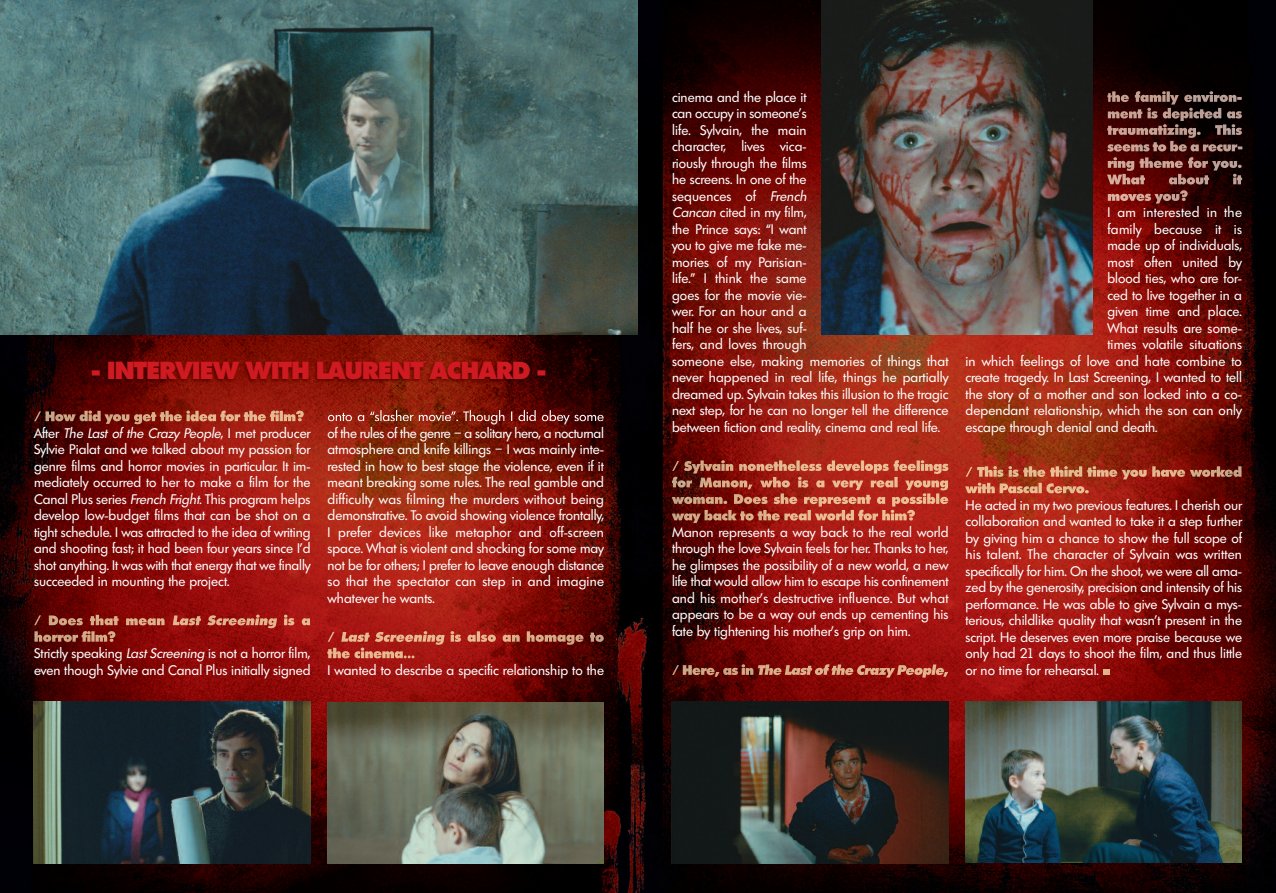
<style>
.page{position:relative;width:1276px;height:893px;background:#fff}
.page>*{position:absolute;margin:0;border:0;box-sizing:border-box;transform-origin:0 0}
.t1{font:800 24px "Limerick";color:#ce1a20}
.t2{font:13.5px/16.5px "Limerick";color:#fff;text-align:justify}
.t3{font:13.5px "Ilimerick";letter-spacing:-.005em;color:#fff}
.t4{font:13.5px "Limerick";letter-spacing:.025em;color:#fff}
.s1{font-family:"Limerick"}
.s2{font-family:"Ilimerick"}
</style>
<div class="page">
<img style="left:0;top:0;width:1276px;height:893px">
<img style="left:672px;top:702px;width:276px;height:161px">
<img style="left:327px;top:702px;width:277px;height:161px">
<img style="left:0;top:0;width:637px;height:335px">
<img style="left:965px;top:701px;width:277px;height:162px">
<img style="left:34px;top:702px;width:276px;height:161px">
<img style="left:45px;top:421px;width:128px;height:3px">
<svg style="left:34px;top:615px;width:7px;height:10px"></svg>
<img style="left:49px;top:615px;width:107px;height:11px">
<img style="left:173px;top:615px;width:81px;height:11px">
<img style="left:284px;top:615px;width:26px;height:11px">
<img style="left:34px;top:631px;width:82px;height:11px">
<svg style="left:328px;top:632px;width:6px;height:10px"></svg>
<img style="left:341px;top:632px;width:81px;height:10px">
<img style="left:450px;top:631px;width:106px;height:11px">
<img style="left:327px;top:648px;width:37px;height:11px">
<img style="left:365px;top:651px;width:49px;height:8px">
<svg style="left:672px;top:461px;width:7px;height:10px"></svg>
<img style="left:684px;top:460px;width:111px;height:14px">
<img style="left:672px;top:476px;width:136px;height:13px">
<img style="left:671px;top:494px;width:109px;height:11px">
<img style="left:671px;top:510px;width:127px;height:13px">
<svg style="left:672px;top:665px;width:7px;height:10px"></svg>
<img style="left:683px;top:664px;width:70px;height:13px">
<img style="left:758px;top:664px;width:107px;height:11px">
<svg style="left:943px;top:672px;width:5px;height:5px"></svg>
<svg style="left:1107px;top:93px;width:4px;height:9px"></svg>
<img style="left:1112px;top:91px;width:116px;height:14px">
<img style="left:1107px;top:108px;width:92px;height:13px">
<img style="left:1107px;top:124px;width:119px;height:14px">
<img style="left:1107px;top:141px;width:79px;height:11px">
<img style="left:1107px;top:157px;width:101px;height:14px">
<img style="left:1107px;top:174px;width:135px;height:11px">
<img style="left:1107px;top:190px;width:81px;height:14px">
<svg style="left:965px;top:467px;width:7px;height:10px"></svg>
<img style="left:977px;top:466px;width:97px;height:11px">
<img style="left:965px;top:483px;width:97px;height:11px">
<svg style="left:1103px;top:669px;width:6px;height:6px"></svg>
<img style="left:26px;top:329px;width:585px;height:92px">
<svg style="left:34px;top:411px;width:7px;height:11px"></svg>
<img style="left:328px;top:410px;width:69px;height:11px">
<img style="left:821px;top:0;width:271px;height:334px">
<h1 class="t1" style="left:92px;top:356px;width:456px">- INTERVIEW WITH LAURENT ACHARD -</h1>
<p class="t3" style="left:34px;top:425px;width:278px"><span class="s1">After</span> The Last of the Crazy People<span class="s1">, I met producer</span></p>
<p class="t2" style="left:34px;top:441px;width:278px">Sylvie Pialat and we talked about my passion for genre films and horror movies in particular. It im&shy;mediately occurred to her to make a film for the Canal Plus series <span class="s2">French Fright</span>. This program helps develop low-budget films that can be shot on a tight schedule. I was attracted to the idea of writing and shooting fast; it had been four years since I’d shot anything. It was with that energy that we finally succeeded in mounting the project.</p>
<p class="t2" style="left:327px;top:425px;width:278px">of the rules of the genre – a solitary hero, a nocturnal atmosphere and knife killings – I was mainly inte&shy;rested in how to best stage the violence, even if it meant breaking some rules. The real gamble and difficulty was filming the murders without being demonstrative. To avoid showing violence frontally, I prefer devices like metaphor and off-screen space. What is violent and shocking for some may not be for others; I prefer to leave enough distance so that the spectator can step in and imagine whatever he wants.</p>
<p class="t2" style="left:34px;top:645px;width:278px">Strictly speaking <span class="s2">Last Screening</span> is not a horror film, even though Sylvie and Canal Plus initially signed</p>
<p class="t2" style="left:327px;top:662px;width:278px">I wanted to describe a specific relationship to the</p>
<p class="t2" style="left:672px;top:89px;width:278px;text-align:left">cinema and the place it<br>can occupy in someone’s<br>life. Sylvain, the main<br>character, lives vica-<br>riously through the films<br>he screens. In one of the<br>sequences of <span class="s2">French<br>Cancan</span> cited in my film,<br>the Prince says: “I want<br>you to give me fake me-<br>mories of my Parisian-<br>life.” I think the same<br>goes for the movie vie-<br>wer. For an hour and a<br>half he or she lives, suf-<br>fers, and loves through<br>someone else, making memories of things that never happened in real life, things he partially dreamed up. Sylvain takes this illusion to the tragic next step, for he can no longer tell the difference between fiction and reality, cinema and real life.</p>
<p class="t4" style="left:1107px;top:205px;width:136px">I am interested in the</p>
<p class="t2" style="left:1107px;top:221px;width:136px">family because it is</p>
<p class="t2" style="left:1107px;top:237px;width:136px">made up of individuals,</p>
<p class="t2" style="left:1107px;top:254px;width:136px">most often united by</p>
<p class="t2" style="left:1107px;top:270px;width:136px">blood ties, who are for-</p>
<p class="t2" style="left:1107px;top:287px;width:136px">ced to live together in a</p>
<p class="t2" style="left:1107px;top:303px;width:136px">given time and place.</p>
<p class="t2" style="left:1107px;top:320px;width:136px">What results are some-</p>
<p class="t2" style="left:1107px;top:336px;width:136px">times volatile situations</p>
<p class="t2" style="left:965px;top:353px;width:278px">in which feelings of love and hate combine to</p>
<p class="t2" style="left:965px;top:369px;width:278px">create tragedy. In Last Screening, I wanted to tell</p>
<p class="t2" style="left:965px;top:386px;width:278px">the story of a mother and son locked into a co-</p>
<p class="t2" style="left:965px;top:402px;width:278px">dependant relationship, which the son can only</p>
<p class="t2" style="left:965px;top:419px;width:193px">escape through denial and death.</p>
<p class="t2" style="left:672px;top:524px;width:278px">Manon represents a way back to the real world through the love Sylvain feels for her. Thanks to her, he glimpses the possibility of a new world, a new life that would allow him to escape his confinement and his mother’s destructive influence. But what appears to be a way out ends up cementing his fate by tightening his mother’s grip on him.</p>
<p class="t2" style="left:965px;top:497px;width:278px">He acted in my two previous features. I cherish our collaboration and wanted to take it a step further by giving him a chance to show the full scope of his talent. The character of Sylvain was written specifically for him. On the shoot, we were all ama&shy;zed by the generosity, precision and intensity of his performance. He was able to give Sylvain a mys&shy;terious, childlike quality that wasn’t present in the script. He deserves even more praise because we only had 21 days to shoot the film, and thus little or no time for rehearsal.</p>
</div>
